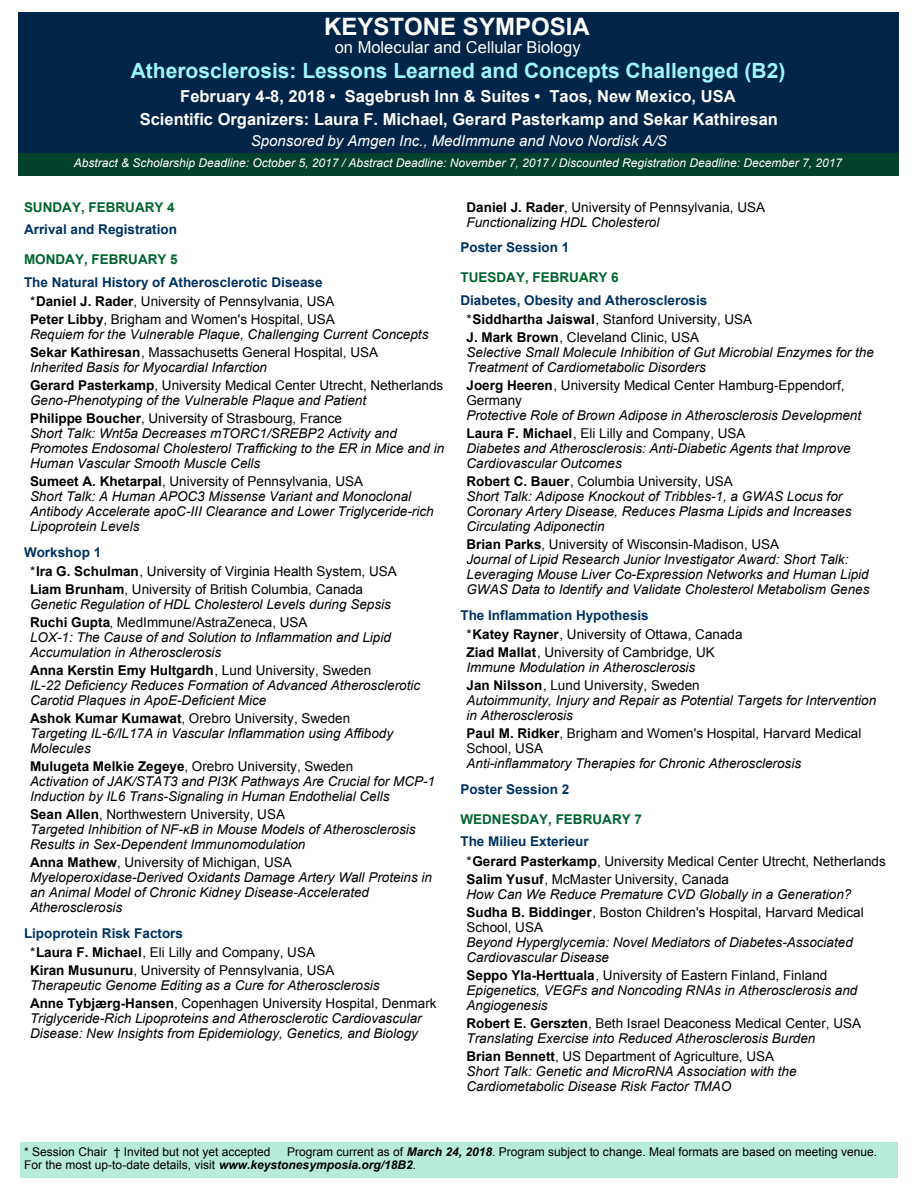
<style>
.page{position:relative;width:918px;height:1188px;background:#fff}
.page>*{position:absolute;margin:0;border:0;box-sizing:border-box;transform-origin:0 0}
.t1{font:700 24px "Arial";color:#fff}
.t2{font:700 21px "Arial";color:#9df7fd}
.t3{font:700 16.5px/22.5px "Arial";color:#fff;text-align:center}
.t4{font:16.5px "Arial";color:#fff}
.t5{font:italic 15px "Arial";color:#fff}
.t6{font:italic 13.5px/15px "Arial";color:#000}
.t7{font:13.5px/19.5px "Arial";color:#000}
.t8{font:700 13.5px/19.5px "Arial";color:#003260}
.t9{font:700 13.5px "Arial";color:#00652e}
.t10{font:12px/13.5px "Arial";color:#000}
.t11{font:italic 12px "Arial";color:#fff}
.s1{font-weight:400;color:#000}
.s2{color:#000}
.s3{font-weight:700;font-style:normal}
.s4{font-style:normal}
.s5{font-weight:700;color:#003260}
.s6{font-weight:700}
.s7{font-style:italic}
.s8{font-weight:700;font-style:italic}
</style>
<div class="page">
<div style="left:20px;top:1142px;width:877px;height:36px;background:#b7ecd8"></div>
<div style="left:18px;top:12px;width:881px;height:141px;background:#012548"></div>
<div style="left:18px;top:153px;width:881px;height:23px;background:#02412a"></div>
<h1 class="t1" style="left:324px;top:17px;width:267px">KEYSTONE SYMPOSIA</h1>
<p class="t4" style="left:335px;top:40px;width:247px">on Molecular and Cellular Biology</p>
<h2 class="t2" style="left:131px;top:63px;width:656px">Atherosclerosis: Lessons Learned and Concepts Challenged (B2)</h2>
<p class="t3" style="left:140px;top:86px;width:640px">February 4-8, 2018 • Sagebrush Inn &amp; Suites • Taos, New Mexico, USA<br>Scientific Organizers: Laura F. Michael, Gerard Pasterkamp and Sekar Kathiresan</p>
<p class="t5" style="left:251px;top:135px;width:418px">Sponsored by Amgen Inc., MedImmune and Novo Nordisk A/S</p>
<p class="t11" style="left:74px;top:158px;width:770px">Abstract &amp; Scholarship Deadline: October 5, 2017 / Abstract Deadline: November 7, 2017 / Discounted Registration Deadline: December 7, 2017</p>
<p class="t9" style="left:24px;top:202px;width:152px">SUNDAY, FEBRUARY 4</p>
<p class="t8" style="left:24px;top:221px;width:155px">Arrival and Registration</p>
<p class="t9" style="left:24px;top:254px;width:155px">MONDAY, FEBRUARY 5</p>
<p class="t8" style="left:30px;top:273px;width:306px;text-indent:-6px">The Natural History of Atherosclerotic Disease <span class="s1">*</span><span class="s2">Daniel J. Rader</span><span class="s1">, University of Pennsylvania, USA</span></p>
<p class="t6" style="left:30px;top:313px;width:400px"><span class="s3">Peter Libby</span><span class="s4">, Brigham and Women's Hospital, USA<br></span>Requiem for the Vulnerable Plaque, Challenging Current Concepts</p>
<p class="t6" style="left:30px;top:346px;width:350px"><span class="s3">Sekar Kathiresan</span><span class="s4">, Massachusetts General Hospital, USA<br></span>Inherited Basis for Myocardial Infarction</p>
<p class="t6" style="left:30px;top:379px;width:415px"><span class="s3">Gerard Pasterkamp</span><span class="s4">, University Medical Center Utrecht, Netherlands<br></span>Geno-Phenotyping of the Vulnerable Plaque and Patient</p>
<p class="t6" style="left:30px;top:412px;width:416px"><span class="s3">Philippe Boucher</span><span class="s4">, University of Strasbourg, France<br></span>Short Talk: Wnt5a Decreases mTORC1/SREBP2 Activity and Promotes Endosomal Cholesterol Trafficking to the ER in Mice and in Human Vascular Smooth Muscle Cells</p>
<p class="t6" style="left:30px;top:475px;width:405px"><span class="s3">Sumeet A. Khetarpal</span><span class="s4">, University of Pennsylvania, USA<br></span>Short Talk: A Human APOC3 Missense Variant and Monoclonal Antibody Accelerate apoC-III Clearance and Lower Triglyceride-rich Lipoprotein Levels</p>
<p class="t7" style="left:30px;top:543px;width:368px;text-indent:-6px"><span class="s5">Workshop 1<br></span>*<span class="s6">Ira G. Schulman</span>, University of Virginia Health System, USA</p>
<p class="t6" style="left:30px;top:583px;width:362px"><span class="s3">Liam Brunham</span><span class="s4">, University of British Columbia, Canada<br></span>Genetic Regulation of HDL Cholesterol Levels during Sepsis</p>
<p class="t6" style="left:30px;top:616px;width:362px"><span class="s3">Ruchi Gupta</span><span class="s4">, MedImmune/AstraZeneca, USA<br></span>LOX-1: The Cause of and Solution to Inflammation and Lipid<br>Accumulation in Atherosclerosis</p>
<p class="t6" style="left:30px;top:664px;width:392px"><span class="s3">Anna Kerstin Emy Hultgardh</span><span class="s4">, Lund University, Sweden<br></span>IL-22 Deficiency Reduces Formation of Advanced Atherosclerotic<br>Carotid Plaques in ApoE-Deficient Mice</p>
<p class="t6" style="left:30px;top:712px;width:365px"><span class="s3">Ashok Kumar Kumawat</span><span class="s4">, Orebro University, Sweden<br></span>Targeting IL-6/IL17A in Vascular Inflammation using Affibody<br>Molecules</p>
<p class="t6" style="left:30px;top:760px;width:407px"><span class="s3">Mulugeta Melkie Zegeye</span><span class="s4">, Orebro University, Sweden<br></span>Activation of JAK/STAT3 and PI3K Pathways Are Crucial for MCP-1<br>Induction by IL6 Trans-Signaling in Human Endothelial Cells</p>
<p class="t6" style="left:30px;top:808px;width:387px"><span class="s3">Sean Allen</span><span class="s4">, Northwestern University, USA<br></span>Targeted Inhibition of NF-κB in Mouse Models of Atherosclerosis<br>Results in Sex-Dependent Immunomodulation</p>
<p class="t6" style="left:30px;top:856px;width:404px"><span class="s3">Anna Mathew</span><span class="s4">, University of Michigan, USA </span>Myeloperoxidase-Derived Oxidants Damage Artery Wall Proteins in an Animal Model of Chronic Kidney Disease-Accelerated Atherosclerosis</p>
<p class="t7" style="left:30px;top:924px;width:287px;text-indent:-6px"><span class="s5">Lipoprotein Risk Factors<br></span>*<span class="s6">Laura F. Michael</span>, Eli Lilly and Company, USA</p>
<p class="t6" style="left:30px;top:964px;width:351px"><span class="s3">Kiran Musunuru</span><span class="s4">, University of Pennsylvania, USA<br></span>Therapeutic Genome Editing as a Cure for Atherosclerosis</p>
<p class="t6" style="left:30px;top:997px;width:408px"><span class="s3">Anne Tybjærg-Hansen</span><span class="s4">, Copenhagen University Hospital, Denmark<br></span>Triglyceride-Rich Lipoproteins and Atherosclerotic Cardiovascular<br>Disease: New Insights from Epidemiology, Genetics, and Biology</p>
<p class="t7" style="left:466px;top:201px;width:300px;line-height:15px"><span class="s6">Daniel J. Rader</span>, University of Pennsylvania, USA<br><span class="s7">Functionalizing HDL Cholesterol</span></p>
<p class="t8" style="left:460px;top:239px;width:110px">Poster Session 1</p>
<p class="t9" style="left:460px;top:272px;width:160px">TUESDAY, FEBRUARY 6</p>
<p class="t8" style="left:466px;top:291px;width:287px;text-indent:-6px">Diabetes, Obesity and Atherosclerosis <span class="s1">*</span><span class="s2">Siddhartha Jaiswal</span><span class="s1">, Stanford University, USA</span></p>
<p class="t6" style="left:466px;top:331px;width:409px"><span class="s3">J. Mark Brown</span><span class="s4">, Cleveland Clinic, USA<br></span>Selective Small Molecule Inhibition of Gut Microbial Enzymes for the<br>Treatment of Cardiometabolic Disorders</p>
<p class="t7" style="left:466px;top:379px;width:380px;line-height:15px"><span class="s6">Joerg Heeren</span>, University Medical Center Hamburg-Eppendorf,<br>Germany</p>
<p class="t6" style="left:466px;top:407px;width:396px;line-height:18px">Protective Role of Brown Adipose in Atherosclerosis Development<br><span class="s3">Laura F. Michael</span><span class="s4">, Eli Lilly and Company, USA</span></p>
<p class="t6" style="left:466px;top:442px;width:386px">Diabetes and Atherosclerosis: Anti-Diabetic Agents that Improve<br>Cardiovascular Outcomes</p>
<p class="t6" style="left:466px;top:475px;width:386px"><span class="s3">Robert C. Bauer</span><span class="s4">, Columbia University, USA<br></span>Short Talk: Adipose Knockout of Tribbles-1, a GWAS Locus for Coronary Artery Disease, Reduces Plasma Lipids and Increases Circulating Adiponectin</p>
<p class="t6" style="left:466px;top:538px;width:404px"><span class="s3">Brian Parks</span><span class="s4">, University of Wisconsin-Madison, USA<br></span>Journal of Lipid Research Junior Investigator Award: Short Talk:<br>Leveraging Mouse Liver Co-Expression Networks and Human Lipid GWAS Data to Identify and Validate Cholesterol Metabolism Genes</p>
<p class="t7" style="left:466px;top:606px;width:278px;text-indent:-6px"><span class="s5">The Inflammation Hypothesis<br></span>*<span class="s6">Katey Rayner</span>, University of Ottawa, Canada</p>
<p class="t6" style="left:466px;top:646px;width:250px"><span class="s3">Ziad Mallat</span><span class="s4">, University of Cambridge, UK<br></span>Immune Modulation in Atherosclerosis</p>
<p class="t6" style="left:466px;top:679px;width:411px"><span class="s3">Jan Nilsson</span><span class="s4">, Lund University, Sweden<br></span>Autoimmunity, Injury and Repair as Potential Targets for Intervention in Atherosclerosis</p>
<p class="t7" style="left:466px;top:727px;width:396px;line-height:15px"><span class="s6">Paul M. Ridker</span>, Brigham and Women's Hospital, Harvard Medical<br>School, USA</p>
<p class="t6" style="left:466px;top:757px;width:336px">Anti-inflammatory Therapies for Chronic Atherosclerosis</p>
<p class="t8" style="left:460px;top:780px;width:110px">Poster Session 2</p>
<p class="t9" style="left:460px;top:814px;width:183px">WEDNESDAY, FEBRUARY 7</p>
<p class="t7" style="left:466px;top:833px;width:421px;text-indent:-6px"><span class="s5">The Milieu Exterieur<br></span>*<span class="s6">Gerard Pasterkamp</span>, University Medical Center Utrecht, Netherlands</p>
<p class="t6" style="left:466px;top:872px;width:386px"><span class="s3">Salim Yusuf</span><span class="s4">, McMaster University, Canada<br></span>How Can We Reduce Premature CVD Globally in a Generation?</p>
<p class="t7" style="left:466px;top:906px;width:399px;line-height:15px"><span class="s6">Sudha B. Biddinger</span>, Boston Children's Hospital, Harvard Medical<br>School, USA</p>
<p class="t6" style="left:466px;top:935px;width:388px">Beyond Hyperglycemia: Novel Mediators of Diabetes-Associated<br>Cardiovascular Disease</p>
<p class="t6" style="left:466px;top:968px;width:392px"><span class="s3">Seppo Yla-Herttuala</span><span class="s4">, University of Eastern Finland, Finland<br></span>Epigenetics, VEGFs and Noncoding RNAs in Atherosclerosis and<br>Angiogenesis</p>
<p class="t6" style="left:466px;top:1016px;width:396px"><span class="s3">Robert E. Gerszten</span><span class="s4">, Beth Israel Deaconess Medical Center, USA<br></span>Translating Exercise into Reduced Atherosclerosis Burden</p>
<p class="t6" style="left:466px;top:1049px;width:332px"><span class="s3">Brian Bennett</span><span class="s4">, US Department of Agriculture, USA<br></span>Short Talk: Genetic and MicroRNA Association with the<br>Cardiometabolic Disease Risk Factor TMAO</p>
<p class="t10" style="left:24px;top:1146px;width:248px">* Session Chair † Invited but not yet accepted</p>
<p class="t10" style="left:24px;top:1146px;width:854px;text-indent:263px">Program current as of <span class="s8">March 24, 2018</span>. Program subject to change. Meal formats are based on meeting venue.<br>For the most up-to-date details, visit <span class="s8">www.keystonesymposia.org/18B2</span>.</p>
</div>
